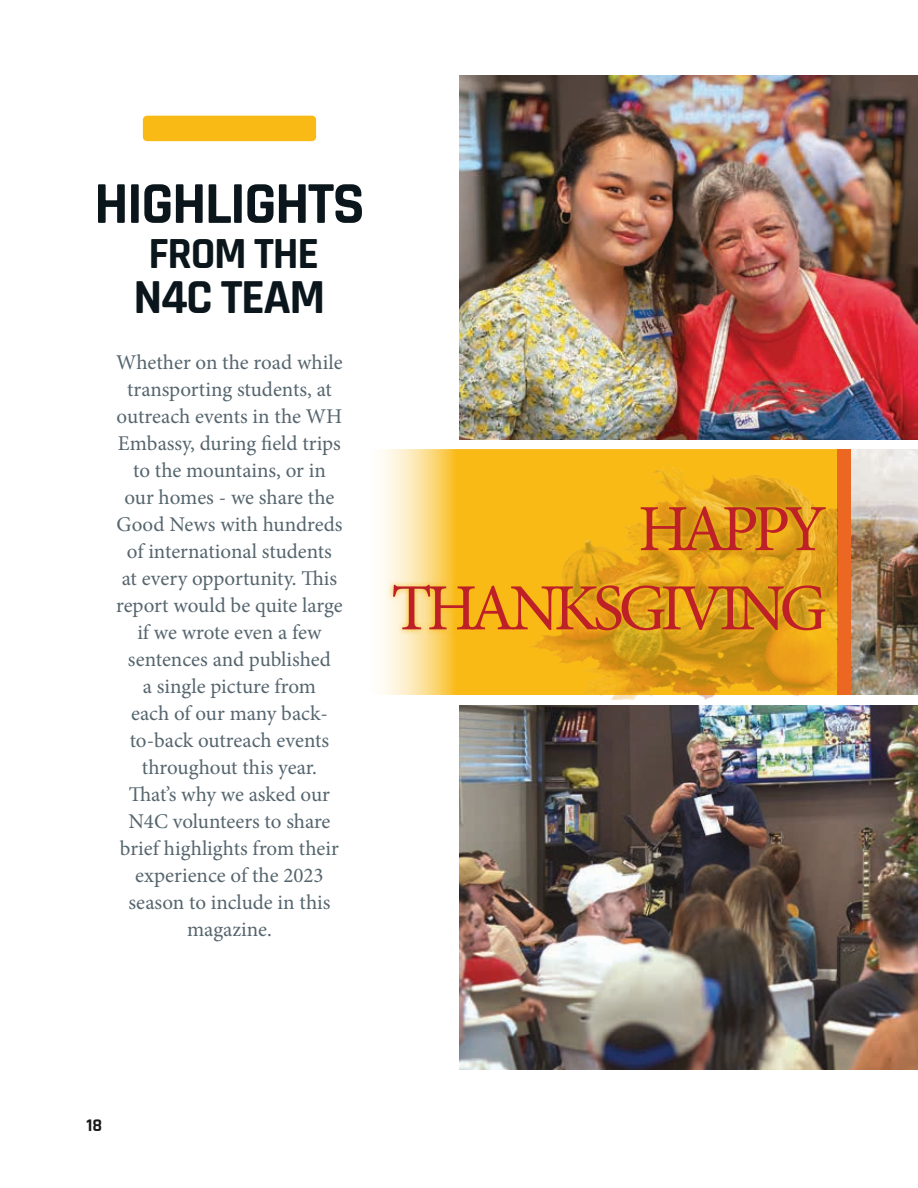
<style>
.page{position:relative;width:918px;height:1188px;background:#fff}
.page>*{position:absolute;margin:0;border:0;box-sizing:border-box;transform-origin:0 0}
.t1{font:66px/79.2px "Minion Pro";letter-spacing:-.08em;color:#bd2027;text-align:right}
.t2{font:700 60px "Rajdhani";letter-spacing:-.03em;color:#0a161b}
.t3{font:700 49.5px "Rajdhani";letter-spacing:-.03em;color:#0a161b}
.t4{font:700 45px "Rajdhani";letter-spacing:-.03em;color:#0a161b}
.t5{font:21px/27px "Minion Pro";color:#55656e;text-align:center}
.t6{font:700 18px "Rajdhani";color:#1a1a19}
</style>
<div class="page">
<img style="left:459px;top:76px;width:459px;height:363px">
<img style="left:459px;top:705px;width:459px;height:364px">
<div style="left:143px;top:116px;width:173px;height:25px;background:#f9ba15;border-radius:4px"></div>
<svg style="left:380px;top:450px;width:458px;height:245px;background:#facf5e"></svg>
<div style="left:838px;top:450px;width:14px;height:245px;background:#ec6722"></div>
<img style="left:852px;top:450px;width:66px;height:245px">
<img style="left:529px;top:455px;width:309px;height:245px">
<svg style="left:388px;top:501px;width:443px;height:135px;background:#edb429"></svg>
<h2 class="t2" style="left:94px;top:167px;width:272px">HIGHLIGHTS</h2>
<h3 class="t4" style="left:149px;top:226px;width:172px">FROM THE</h3>
<h3 class="t3" style="left:133px;top:267px;width:194px">N4C TEAM</h3>
<p class="t5" style="left:116px;top:349px;width:228px">Whether on the road while transporting students, at outreach events in the WH<br>Embassy, during field trips to the mountains, or in our homes - we share the<br>Good News with hundreds of international students<br>at every opportunity. This report would be quite large if we wrote even a few sentences and published<br>a single picture from<br>each of our many back&shy;to-back outreach events throughout this year.<br>That’s why we asked our<br>N4C volunteers to share brief highlights from their experience of the 2023 season to include in this magazine.</p>
<h1 class="t1" style="left:391px;top:490px;width:437px">HAPPY<br>THANKSGIVING</h1>
<p class="t6" style="left:86px;top:1114px;width:17px">18</p>
</div>
